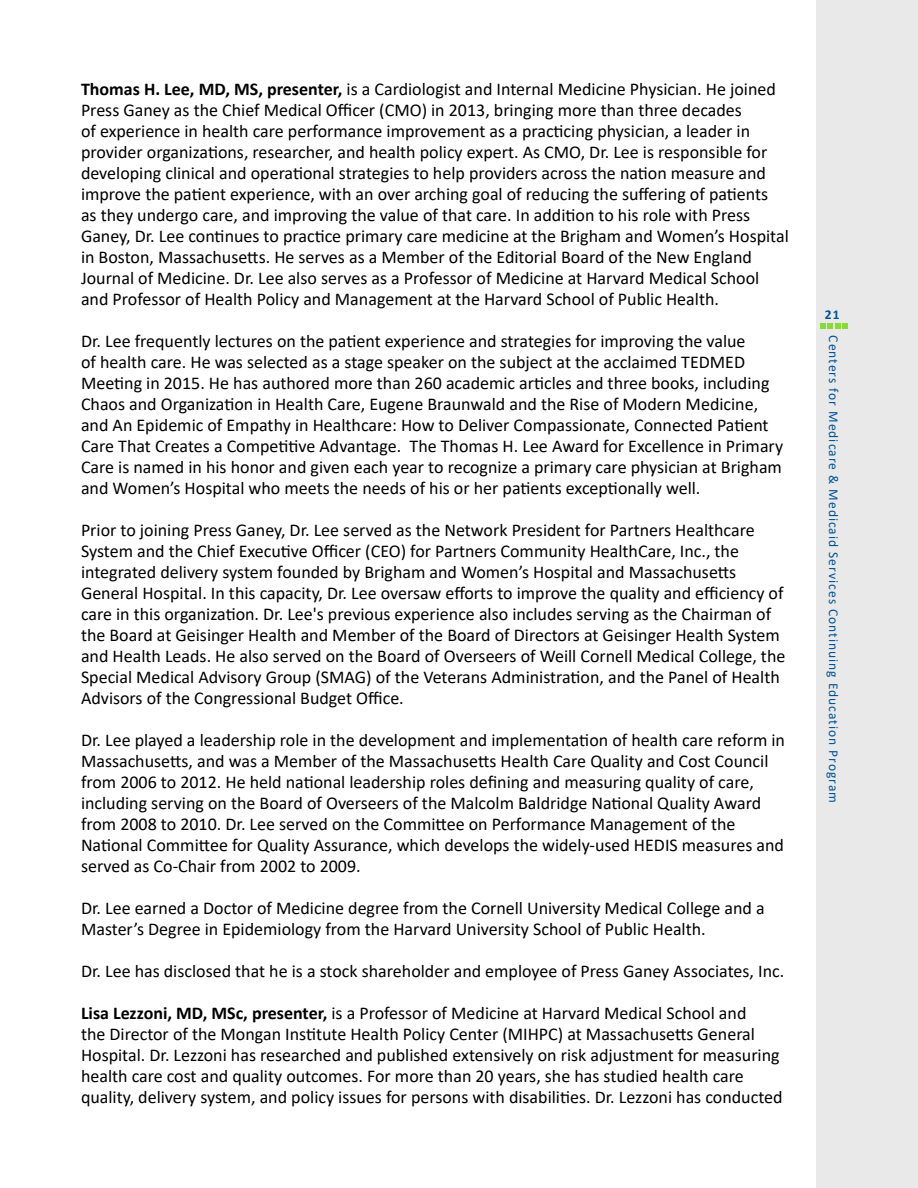
<style>
.page{position:relative;width:918px;height:1188px;background:#fff}
.page>*{position:absolute;margin:0;border:0;box-sizing:border-box;transform-origin:0 0}
.t1{font:18px/21px "Calibri";color:#000}
.t2{font:13.5px "Calibri";letter-spacing:.075em;color:#00539b}
.t3{font:700 13.5px "Calibri";color:#00539b}
.s1{font-weight:700}
</style>
<div class="page">
<div style="left:816px;top:0;width:102px;height:1188px;background:#e9e9e9"></div>
<svg style="left:820px;top:323px;width:28px;height:6px"></svg>
<p class="t1" style="left:81px;top:78px;width:709px"><span class="s1">Thomas H. Lee, MD, MS, presenter,</span> is a Cardiologist and Internal Medicine Physician. He joined Press Ganey as the Chief Medical Officer (CMO) in 2013, bringing more than three decades<br>of experience in health care performance improvement as a practicing physician, a leader in provider organizations, researcher, and health policy expert. As CMO, Dr. Lee is responsible for developing clinical and operational strategies to help providers across the nation measure and improve the patient experience, with an over arching goal of reducing the suffering of patients<br>as they undergo care, and improving the value of that care. In addition to his role with Press Ganey, Dr. Lee continues to practice primary care medicine at the Brigham and Women’s Hospital in Boston, Massachusetts. He serves as a Member of the Editorial Board of the New England Journal of Medicine. Dr. Lee also serves as a Professor of Medicine at Harvard Medical School and Professor of Health Policy and Management at the Harvard School of Public Health.</p>
<p class="t1" style="left:81px;top:330px;width:704px">Dr. Lee frequently lectures on the patient experience and strategies for improving the value<br>of health care. He was selected as a stage speaker on the subject at the acclaimed TEDMED Meeting in 2015. He has authored more than 260 academic articles and three books, including Chaos and Organization in Health Care, Eugene Braunwald and the Rise of Modern Medicine, and An Epidemic of Empathy in Healthcare: How to Deliver Compassionate, Connected Patient Care That Creates a Competitive Advantage. The Thomas H. Lee Award for Excellence in Primary Care is named in his honor and given each year to recognize a primary care physician at Brigham and Women’s Hospital who meets the needs of his or her patients exceptionally well.</p>
<p class="t1" style="left:81px;top:519px;width:706px">Prior to joining Press Ganey, Dr. Lee served as the Network President for Partners Healthcare System and the Chief Executive Officer (CEO) for Partners Community HealthCare, Inc., the integrated delivery system founded by Brigham and Women’s Hospital and Massachusetts General Hospital. In this capacity, Dr. Lee oversaw efforts to improve the quality and efficiency of care in this organization. Dr. Lee's previous experience also includes serving as the Chairman of the Board at Geisinger Health and Member of the Board of Directors at Geisinger Health System and Health Leads. He also served on the Board of Overseers of Weill Cornell Medical College, the Special Medical Advisory Group (SMAG) of the Veterans Administration, and the Panel of Health Advisors of the Congressional Budget Office.</p>
<p class="t1" style="left:81px;top:729px;width:706px">Dr. Lee played a leadership role in the development and implementation of health care reform in Massachusetts, and was a Member of the Massachusetts Health Care Quality and Cost Council from 2006 to 2012. He held national leadership roles defining and measuring quality of care, including serving on the Board of Overseers of the Malcolm Baldridge National Quality Award from 2008 to 2010. Dr. Lee served on the Committee on Performance Management of the National Committee for Quality Assurance, which develops the widely-used HEDIS measures and served as Co-Chair from 2002 to 2009.</p>
<p class="t1" style="left:81px;top:897px;width:685px">Dr. Lee earned a Doctor of Medicine degree from the Cornell University Medical College and a<br>Master’s Degree in Epidemiology from the Harvard University School of Public Health.</p>
<p class="t1" style="left:81px;top:960px;width:705px">Dr. Lee has disclosed that he is a stock shareholder and employee of Press Ganey Associates, Inc.</p>
<p class="t1" style="left:81px;top:1002px;width:703px"><span class="s1">Lisa Lezzoni, MD, MSc, presenter,</span> is a Professor of Medicine at Harvard Medical School and<br>the Director of the Mongan Institute Health Policy Center (MIHPC) at Massachusetts General Hospital. Dr. Lezzoni has researched and published extensively on risk adjustment for measuring health care cost and quality outcomes. For more than 20 years, she has studied health care quality, delivery system, and policy issues for persons with disabilities. Dr. Lezzoni has conducted</p>
<p class="t3" style="left:825px;top:305px;width:16px">21</p>
<p class="t2" style="left:843px;top:335px;width:469px;rotate:90deg">Centers for Medicare &amp; Medicaid Services Continuing Education Program</p>
</div>
